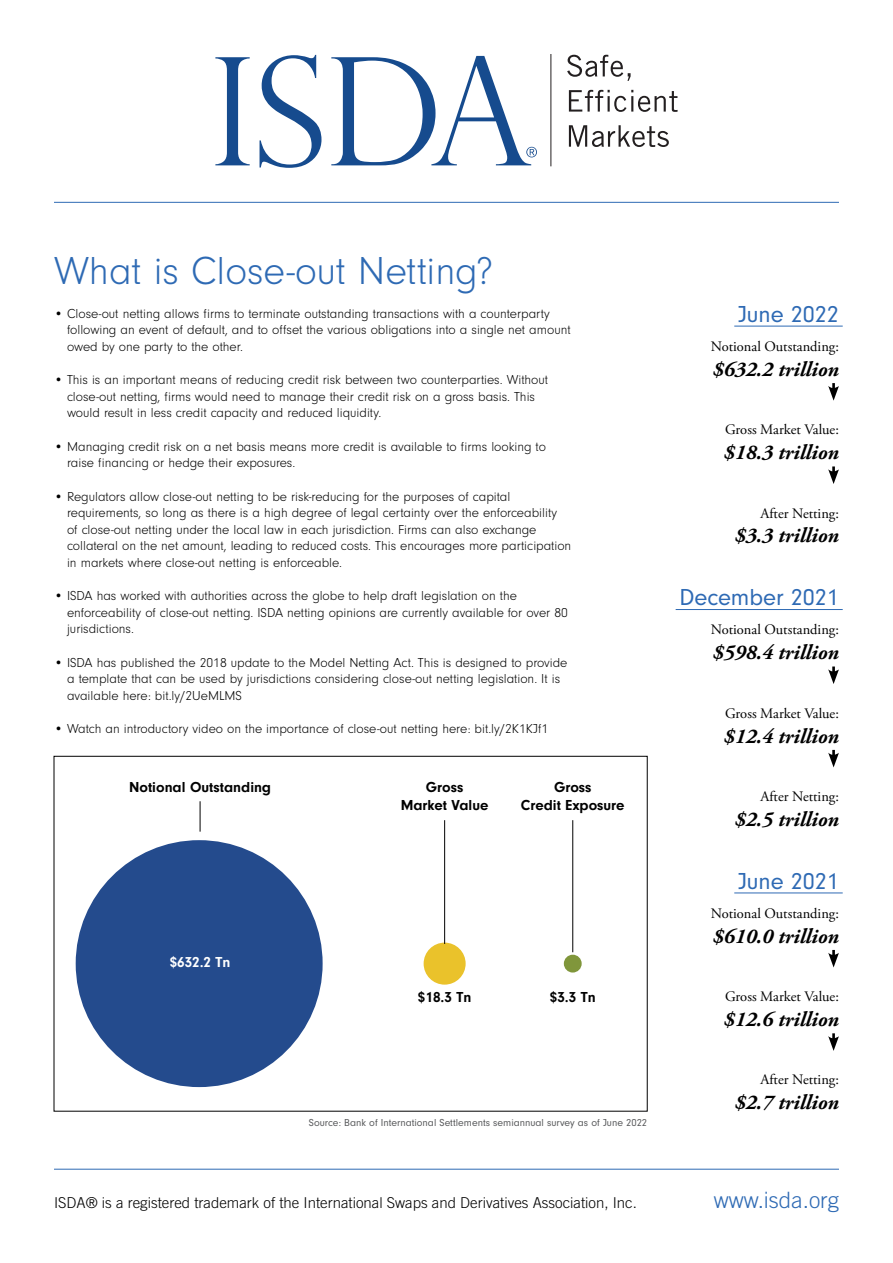
<style>
.page{position:relative;width:893px;height:1263px;background:#fff}
.page>*{position:absolute;margin:0;border:0;box-sizing:border-box;transform-origin:0 0}
.t1{font:300 40.5px "Neuzeit Gro";color:#2e6ab4}
.t2{font:24px "Neuzeit Gro";color:#2e6ab4}
.t3{font:300 22.5px "Trade Gothic LT Std";color:#2e6ab4}
.t4{font:italic 700 21px "Adobe Garamond Pro";color:#000}
.t5{font:300 15px "Trade Gothic";color:#000}
.t6{font:700 15px/18px "Neuzeit Gro";color:#000;text-align:center}
.t7{font:700 15px "Neuzeit Gro";color:#fff}
.t8{font:14.4px "Adobe Garamond Pro";color:#000}
.t9{font:300 13.5px/16.5px "Neuzeit Gro";color:#000}
.t10{font:10.5px "Neuzeit Gro";color:#58595b}
</style>
<div class="page">
<svg style="left:567px;top:55px;width:64px;height:26px"></svg>
<svg style="left:569px;top:90px;width:109px;height:22px"></svg>
<svg style="left:569px;top:125px;width:100px;height:22px"></svg>
<svg style="left:215px;top:57px;width:35px;height:108px"></svg>
<svg style="left:260px;top:55px;width:61px;height:113px"></svg>
<hr style="left:551px;top:54px;width:1px;height:112px;background:#231f20">
<svg style="left:331px;top:56px;width:206px;height:109px"></svg>
<hr style="left:54px;top:1169px;width:785px;height:1px;background:#2e6ab4">
<hr style="left:54px;top:202px;width:785px;height:1px;background:#2e6ab4">
<hr style="left:734px;top:326px;width:109px;height:1px;background:#2e6ab4">
<hr style="left:676px;top:609px;width:167px;height:1px;background:#2e6ab4">
<hr style="left:734px;top:893px;width:109px;height:1px;background:#2e6ab4">
<svg style="left:828px;top:383px;width:11px;height:18px"></svg>
<svg style="left:828px;top:466px;width:11px;height:18px"></svg>
<svg style="left:828px;top:666px;width:11px;height:18px"></svg>
<svg style="left:828px;top:750px;width:11px;height:17px"></svg>
<svg style="left:828px;top:950px;width:11px;height:17px"></svg>
<svg style="left:828px;top:1033px;width:11px;height:18px"></svg>
<div style="left:76px;top:840px;width:247px;height:247px;background:#244b8d;border-radius:123px"></div>
<div style="left:424px;top:943px;width:42px;height:42px;background:#eac22b;border-radius:21px"></div>
<div style="left:564px;top:955px;width:18px;height:17px;background:#80963b;border-radius:9px"></div>
<hr style="left:200px;top:801px;width:1px;height:31px;background:#000">
<hr style="left:444px;top:820px;width:1px;height:124px;background:#000">
<hr style="left:572px;top:820px;width:1px;height:132px;background:#000">
<h1 class="t1" style="left:54px;top:250px;width:441px">What is Close-out Netting?</h1>
<p class="t9" style="left:67px;top:305px;width:505px;text-indent:-13px">• Close-out netting allows firms to terminate outstanding transactions with a counterparty following an event of default, and to offset the various obligations into a single net amount owed by one party to the other.</p>
<p class="t9" style="left:67px;top:372px;width:483px;text-indent:-13px">• This is an important means of reducing credit risk between two counterparties. Without close-out netting, firms would need to manage their credit risk on a gross basis. This would result in less credit capacity and reduced liquidity.</p>
<p class="t9" style="left:67px;top:438px;width:480px;text-indent:-13px">• Managing credit risk on a net basis means more credit is available to firms looking to raise financing or hedge their exposures.</p>
<p class="t9" style="left:67px;top:488px;width:506px;text-indent:-13px">• Regulators allow close-out netting to be risk-reducing for the purposes of capital requirements, so long as there is a high degree of legal certainty over the enforceability<br>of close-out netting under the local law in each jurisdiction. Firms can also exchange collateral on the net amount, leading to reduced costs. This encourages more participation in markets where close-out netting is enforceable.</p>
<p class="t9" style="left:67px;top:588px;width:502px;text-indent:-13px">• ISDA has worked with authorities across the globe to help draft legislation on the enforceability of close-out netting. ISDA netting opinions are currently available for over 80 jurisdictions.</p>
<p class="t9" style="left:67px;top:654px;width:502px;text-indent:-13px">• ISDA has published the 2018 update to the Model Netting Act. This is designed to provide a template that can be used by jurisdictions considering close-out netting legislation. It is available here: bit.ly/2UeMLMS</p>
<p class="t9" style="left:54px;top:721px;width:496px">• Watch an introductory video on the importance of close-out netting here: bit.ly/2K1KJf1</p>
<p class="t6" style="left:129px;top:778px;width:143px">Notional Outstanding</p>
<p class="t6" style="left:401px;top:778px;width:89px">Gross<br>Market Value</p>
<p class="t6" style="left:521px;top:778px;width:105px">Gross<br>Credit Exposure</p>
<p class="t7" style="left:170px;top:954px;width:62px">$632.2 Tn</p>
<p class="t6" style="left:418px;top:988px;width:55px">$18.3 Tn</p>
<p class="t6" style="left:550px;top:988px;width:47px">$3.3 Tn</p>
<p class="t10" style="left:309px;top:1117px;width:340px">Source: Bank of International Settlements semiannual survey as of June 2022</p>
<h2 class="t2" style="left:738px;top:301px;width:102px">June 2022</h2>
<p class="t8" style="left:711px;top:337px;width:130px">Notional Outstanding:</p>
<h3 class="t4" style="left:713px;top:357px;width:128px">$632.2 trillion</h3>
<p class="t8" style="left:725px;top:421px;width:115px">Gross Market Value:</p>
<h3 class="t4" style="left:724px;top:440px;width:117px">$18.3 trillion</h3>
<p class="t8" style="left:760px;top:504px;width:80px">After Netting:</p>
<h3 class="t4" style="left:735px;top:524px;width:106px">$3.3 trillion</h3>
<h2 class="t2" style="left:679px;top:585px;width:161px">December 2021</h2>
<p class="t8" style="left:711px;top:621px;width:130px">Notional Outstanding:</p>
<h3 class="t4" style="left:713px;top:640px;width:128px">$598.4 trillion</h3>
<p class="t8" style="left:725px;top:704px;width:115px">Gross Market Value:</p>
<h3 class="t4" style="left:724px;top:724px;width:117px">$12.4 trillion</h3>
<p class="t8" style="left:760px;top:788px;width:80px">After Netting:</p>
<h3 class="t4" style="left:735px;top:807px;width:106px">$2.5 trillion</h3>
<h2 class="t2" style="left:738px;top:868px;width:102px">June 2021</h2>
<p class="t8" style="left:711px;top:904px;width:130px">Notional Outstanding:</p>
<h3 class="t4" style="left:713px;top:924px;width:128px">$610.0 trillion</h3>
<p class="t8" style="left:725px;top:988px;width:115px">Gross Market Value:</p>
<h3 class="t4" style="left:724px;top:1007px;width:117px">$12.6 trillion</h3>
<p class="t8" style="left:760px;top:1071px;width:80px">After Netting:</p>
<h3 class="t4" style="left:735px;top:1090px;width:106px">$2.7 trillion</h3>
<p class="t5" style="left:54px;top:1194px;width:584px">ISDA® is a registered trademark of the International Swaps and Derivatives Association, Inc.</p>
<h3 class="t3" style="left:714px;top:1187px;width:127px">www.isda.org</h3>
</div>
